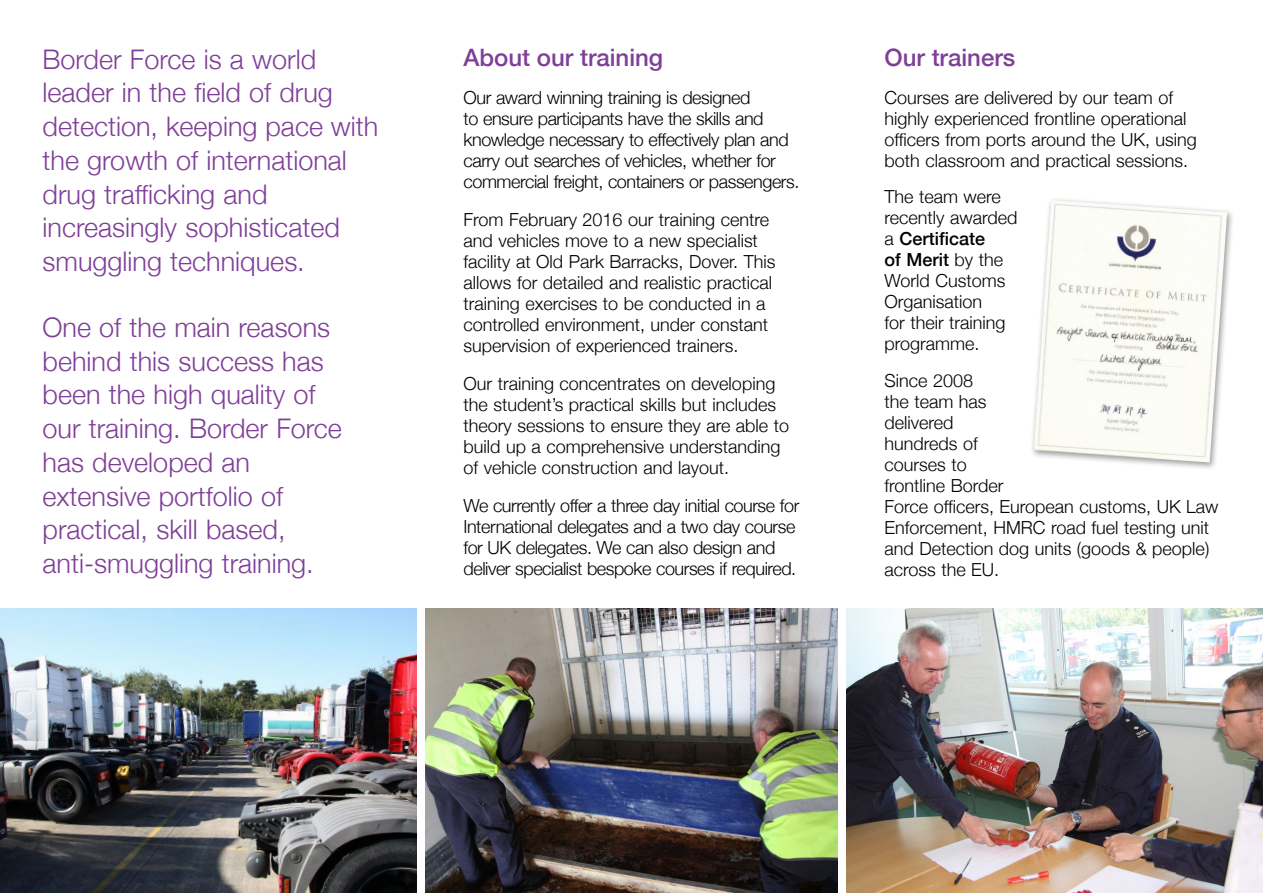
<style>
.page{position:relative;width:1263px;height:893px;background:#fff}
.page>*{position:absolute;margin:0;border:0;box-sizing:border-box;transform-origin:0 0}
.Body{font:300 27px/33.8px "Helvetica Neue";color:#7f3f98}
.A_heading{font:500 24px "Helvetica Neue";color:#7f3f98}
.Body-2{font:300 18px/21px "Helvetica Neue";color:#000}
.Body-3{font:300 18px/21px "Helvetica Neue";letter-spacing:-.025em;color:#000}
.s1{font-weight:500}
</style>
<div class="page">
<img style="left:846px;top:608px;width:417px;height:285px">
<img style="left:0;top:608px;width:417px;height:285px">
<img style="left:425px;top:608px;width:413px;height:285px">
<div style="left:1030px;top:196px;width:205px;height:274px;background:#000;opacity:.4"></div>
<img style="left:1034px;top:200px;width:193px;height:262px">
<p class="Body" style="left:43px;top:40px;width:337px">Border Force is a world leader in the field of drug detection, keeping pace with the growth of international drug trafficking and increasingly sophisticated smuggling techniques.</p>
<p class="Body" style="left:43px;top:308px;width:301px">One of the main reasons behind this success has been the high quality of our training. Border Force has developed an extensive portfolio of practical, skill based, anti-smuggling training.</p>
<p class="A_heading" style="left:463px;top:38px;width:201px">About our training</p>
<p class="Body-3" style="left:463px;top:86px;width:337px">Our award winning training is designed<br>to ensure participants have the skills and knowledge necessary to effectively plan and carry out searches of vehicles, whether for commercial freight, containers or passengers.</p>
<p class="Body-2" style="left:463px;top:208px;width:313px">From February 2016 our training centre and vehicles move to a new specialist facility at Old Park Barracks, Dover. This allows for detailed and realistic practical training exercises to be conducted in a controlled environment, under constant supervision of experienced trainers.</p>
<p class="Body-2" style="left:463px;top:372px;width:327px">Our training concentrates on developing the student’s practical skills but includes theory sessions to ensure they are able to build up a comprehensive understanding of vehicle construction and layout.</p>
<p class="Body-3" style="left:463px;top:494px;width:337px">We currently offer a three day initial course for International delegates and a two day course for UK delegates. We can also design and deliver specialist bespoke courses if required.</p>
<p class="A_heading" style="left:884px;top:38px;width:132px">Our trainers</p>
<p class="Body-2" style="left:884px;top:86px;width:314px">Courses are delivered by our team of highly experienced frontline operational officers from ports around the UK, using both classroom and practical sessions.</p>
<p class="Body-2" style="left:884px;top:185px;width:134px">The team were recently awarded a <span class="s1">Certificate<br>of Merit</span> by the<br>World Customs<br>Organisation<br>for their training programme.</p>
<p class="Body-2" style="left:884px;top:368px;width:335px">Since 2008<br>the team has<br>delivered<br>hundreds of<br>courses to<br>frontline Border<br>Force officers, European customs, UK Law<br>Enforcement, HMRC road fuel testing unit and Detection dog units (goods &amp; people) across the EU.</p>
</div>
